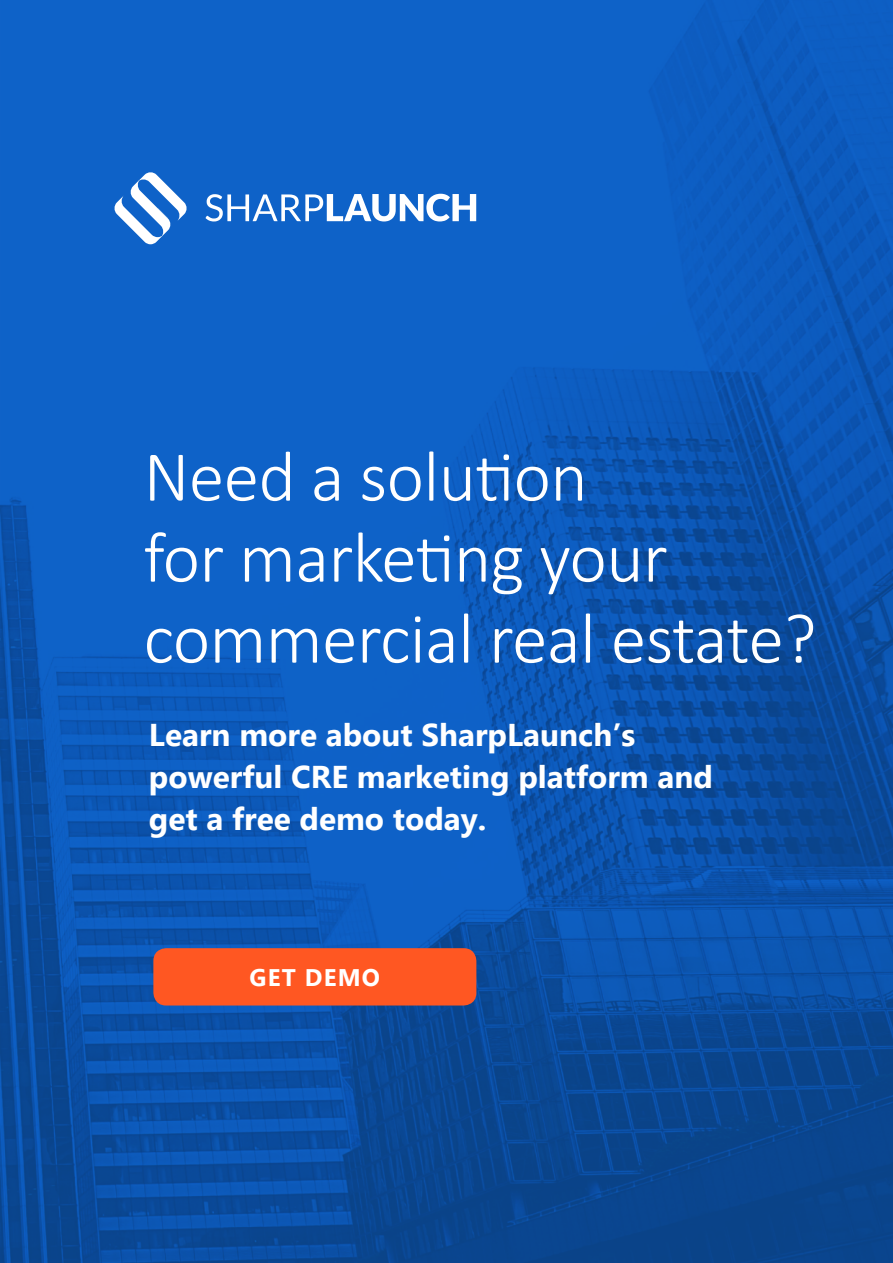
<style>
.page{position:relative;width:893px;height:1263px;background:#fff}
.page>*{position:absolute;margin:0;border:0;box-sizing:border-box;transform-origin:0 0}
.t1{font:300 72px/81px "Calibri";letter-spacing:-.01em;color:#fff}
.t2{font:700 31.5px/42px "Lao UI";color:#fff}
.t3{font:700 24px "Lao UI";letter-spacing:.05em;color:#fff}
</style>
<div class="page">
<img style="left:0;top:0;width:893px;height:1263px">
<svg style="left:205px;top:194px;width:271px;height:27px"></svg>
<svg style="left:114px;top:171px;width:73px;height:73px"></svg>
<div style="left:153px;top:948px;width:323px;height:57px;background:#ff5722;border-radius:13px"></div>
<h1 class="t1" style="left:144px;top:435px;width:675px">Need a solution<br>for marketing your commercial real estate?</h1>
<p class="t2" style="left:149px;top:712px;width:565px">Learn more about SharpLaunch’s powerful CRE marketing platform and get a free demo today.</p>
<p class="t3" style="left:250px;top:961px;width:132px">GET DEMO</p>
</div>
